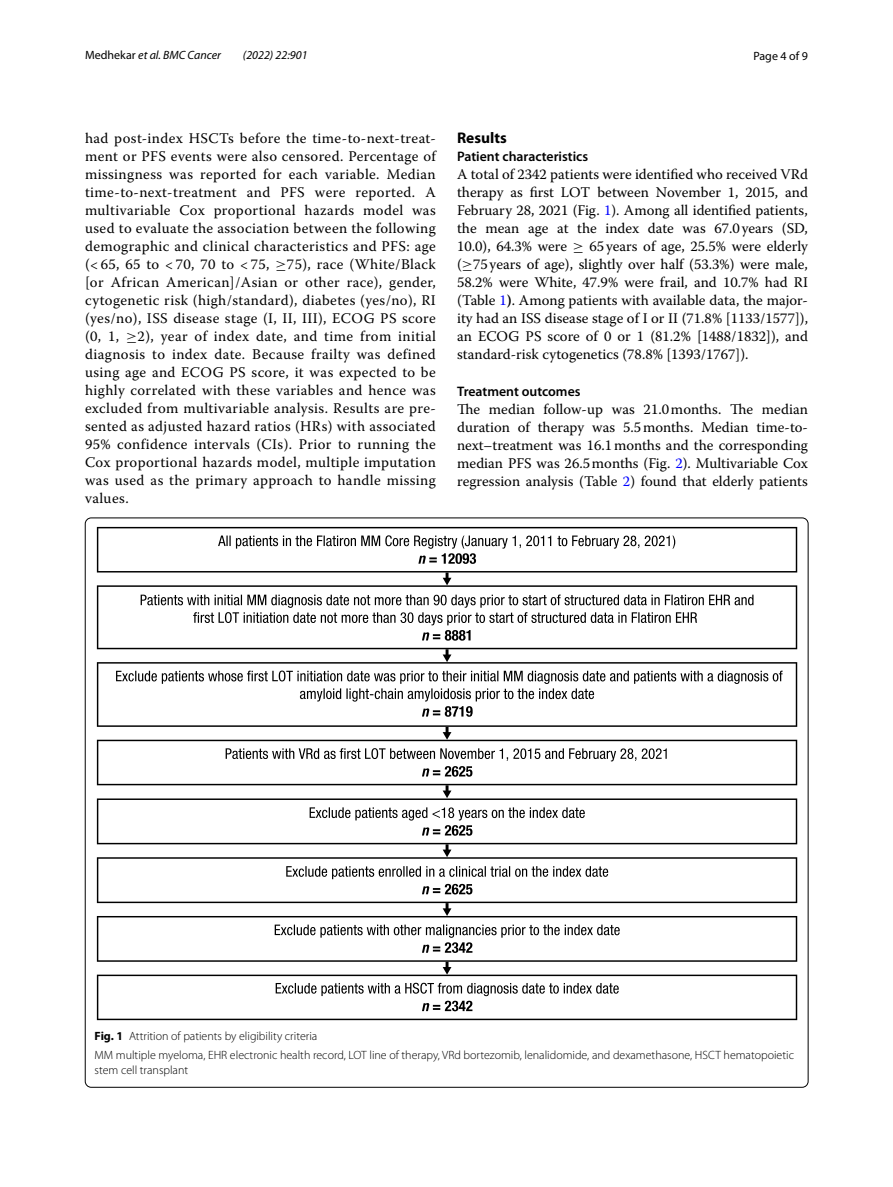
<style>
.page{position:relative;width:893px;height:1187px;background:#fff}
.page>*{position:absolute;margin:0;border:0;box-sizing:border-box;transform-origin:0 0}
.t1{font:700 15.45px "Myriad Pro";color:#000}
.t2{font:14.7px/18px "Warnock Pro";color:#000;text-align:justify}
.t3{font:600 13.8px "Myriad Pro";color:#000}
.t4{font:300 12px/19.5px "Myriad Pro";color:#000}
.t5{font:italic 12px "Myriad Pro";color:#000}
.t6{font:12px "Myriad Pro";color:#000}
.s1{font-style:normal}
.s2{font-family:"MTSY"}
.s3{color:#00f}
.s4{font-weight:700}
</style>
<div class="page">
<svg style="left:443px;top:649px;width:8px;height:13px"></svg>
<svg style="left:97px;top:585px;width:700px;height:64px"></svg>
<svg style="left:97px;top:662px;width:700px;height:64px"></svg>
<svg style="left:141px;top:594px;width:612px;height:46px"></svg>
<svg style="left:97px;top:527px;width:700px;height:58px"></svg>
<svg style="left:116px;top:670px;width:667px;height:46px"></svg>
<svg style="left:97px;top:726px;width:700px;height:294px"></svg>
<p class="t5" style="left:85px;top:48px;width:138px"><span class="s1">Medhekar</span> et al. BMC Cancer</p>
<p class="t5" style="left:243px;top:48px;width:66px">(2022) 22:901</p>
<p class="t6" style="left:753px;top:48px;width:56px">Page 4 of 9</p>
<p class="t2" style="left:85px;top:128px;width:352px">had post-index HSCTs before the time-to-next-treat&shy;ment or PFS events were also censored. Percentage of missingness was reported for each variable. Median time-to-next-treatment and PFS were reported. A multivariable Cox proportional hazards model was used to evaluate the association between the following demographic and clinical characteristics and PFS: age (&lt; 65, 65 to &lt; 70, 70 to &lt; 75, <span class="s2">≥</span>75), race (White/Black [or African American]/Asian or other race), gender, cytogenetic risk (high/standard), diabetes (yes/no), RI (yes/no), ISS disease stage (I, II, III), ECOG PS score (0, 1, <span class="s2">≥</span>2), year of index date, and time from initial diagnosis to index date. Because frailty was defined using age and ECOG PS score, it was expected to be highly correlated with these variables and hence was excluded from multivariable analysis. Results are pre&shy;sented as adjusted hazard ratios (HRs) with associated 95% confidence intervals (CIs). Prior to running the Cox proportional hazards model, multiple imputation was used as the primary approach to handle missing values.</p>
<p class="t1" style="left:457px;top:128px;width:51px">Results</p>
<p class="t3" style="left:457px;top:148px;width:133px">Patient characteristics</p>
<p class="t2" style="left:457px;top:165px;width:352px">A total of 2342 patients were identified who received VRd therapy as first LOT between November 1, 2015, and February 28, 2021 (Fig. <span class="s3">1</span>). Among all identified patients, the mean age at the index date was 67.0years (SD, 10.0), 64.3% were <span class="s2">≥</span> 65years of age, 25.5% were elderly (<span class="s2">≥</span>75years of age), slightly over half (53.3%) were male, 58.2% were White, 47.9% were frail, and 10.7% had RI (Table <span class="s3">1</span><span class="s4">)</span>. Among patients with available data, the major&shy;ity had an ISS disease stage of I or II (71.8% [1133/1577]), an ECOG PS score of 0 or 1 (81.2% [1488/1832]), and standard-risk cytogenetics (78.8% [1393/1767]).</p>
<p class="t3" style="left:457px;top:382px;width:125px">Treatment outcomes</p>
<p class="t2" style="left:457px;top:399px;width:352px">The median follow-up was 21.0months. The median duration of therapy was 5.5months. Median time-to&shy;next–treatment was 16.1months and the corresponding median PFS was 26.5months (Fig. <span class="s3">2</span>). Multivariable Cox regression analysis (Table <span class="s3">2</span>) found that elderly patients</p>
<p class="t4" style="left:95px;top:1026px;width:701px"><span class="s4">Fig. 1</span> Attrition of patients by eligibility criteria<br>MM multiple myeloma, EHR electronic health record, LOT line of therapy, VRd bortezomib, lenalidomide, and dexamethasone, HSCT hematopoietic</p>
<p class="t4" style="left:95px;top:1060px;width:95px">stem cell transplant</p>
</div>
